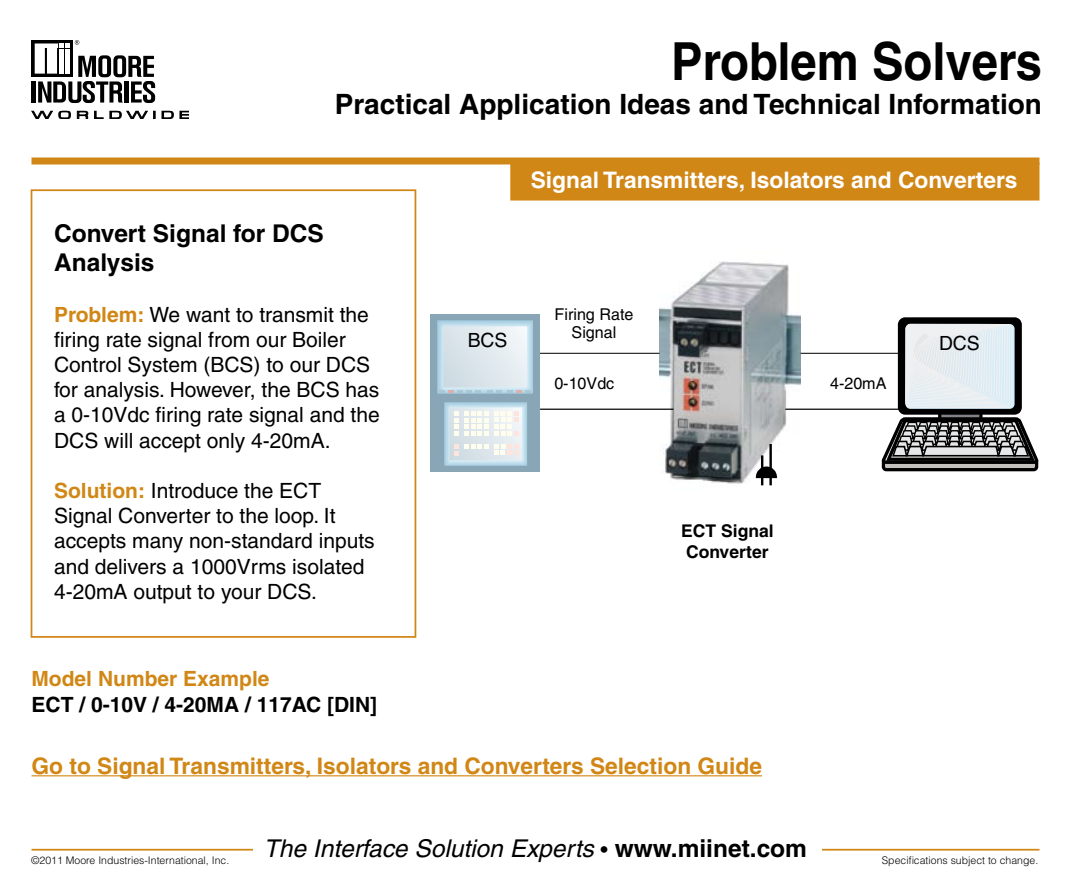
<style>
.page{position:relative;width:1071px;height:882px;background:#fff}
.page>*{position:absolute;margin:0;border:0;box-sizing:border-box;transform-origin:0 0}
.t1{font:700 52.5px "Helvetica";color:#000;scale:.9 1}
.t2{font:700 28px "Helvetica";color:#000}
.t3{font:italic 24.5px "Helvetica";color:#000}
.t4{font:700 24.5px/29.4px "Helvetica";color:#000}
.t5{font:700 22.75px "Helvetica";color:#d18716}
.t6{font:700 22.75px "Helvetica";color:#fff}
.t7{font:21px/25.2px "Helvetica";color:#000}
.t8{font:700 21px "Helvetica";color:#000}
.t9{font:700 21px "Helvetica";color:#d18716}
.t10{font:19.6px "Helvetica";color:#000}
.t11{font:700 17.5px/21px "Helvetica";color:#000}
.t12{font:16.28px/17.8px "Helvetica";color:#000;text-align:center}
.t13{font:300 10.5px "Helvetica";color:#000}
.s1{font-weight:700;color:#d18716}
.s2{font-style:normal;font-size:21px}
.s3{font-weight:700;font-style:normal}
</style>
<div class="page">
<hr style="left:32px;top:849px;width:1008px;height:2px;background:#d18716">
<div style="left:253px;top:829px;width:568px;height:39px;background:#fff"></div>
<hr style="left:32px;top:81px;width:4px;height:22px;background:#000">
<svg style="left:32px;top:40px;width:3px;height:37px"></svg>
<svg style="left:32px;top:110px;width:39px;height:9px"></svg>
<svg style="left:77px;top:111px;width:11px;height:8px"></svg>
<svg style="left:94px;top:110px;width:61px;height:9px"></svg>
<svg style="left:162px;top:111px;width:12px;height:8px"></svg>
<svg style="left:180px;top:111px;width:9px;height:8px"></svg>
<svg style="left:35px;top:40px;width:120px;height:63px"></svg>
<div style="left:510px;top:163px;width:530px;height:38px;background:#d18716;border:2px solid #d18716"></div>
<div style="left:32px;top:158px;width:1008px;height:6px;background:#d18716"></div>
<div style="left:31px;top:189px;width:385px;height:449px;border:2px solid #d18716"></div>
<img style="left:660px;top:261px;width:141px;height:225px">
<div style="left:938px;top:410px;width:45px;height:12px;background:#808285;border:3px solid #000"></div>
<div style="left:898px;top:317px;width:124px;height:98px;border:4px solid #000;border-radius:5px"></div>
<div style="left:901px;top:319px;width:118px;height:94px;border:8px solid #000"></div>
<div style="left:902px;top:320px;width:117px;height:93px;border:8px solid #000;border-radius:5px"></div>
<svg style="left:881px;top:416px;width:157px;height:56px;background:#717171"></svg>
<div style="left:905px;top:324px;width:110px;height:85px;background:#d4effc;border-radius:5px"></div>
<svg style="left:905px;top:324px;width:108px;height:84px"></svg>
<hr style="left:785px;top:409px;width:117px;height:1px;background:#000">
<hr style="left:801px;top:353px;width:99px;height:1px;background:#000">
<hr style="left:524px;top:353px;width:136px;height:1px;background:#000">
<div style="left:430px;top:314px;width:110px;height:157px;background:#88a6b5"></div>
<svg style="left:437px;top:320px;width:96px;height:74px;background:#d4e3eb"></svg>
<svg style="left:444px;top:402px;width:83px;height:64px;background:#dbe7eb"></svg>
<svg style="left:755px;top:466px;width:23px;height:13px"></svg>
<hr style="left:761px;top:455px;width:2px;height:30px;background:#000">
<hr style="left:769px;top:444px;width:3px;height:41px;background:#000">
<hr style="left:540px;top:409px;width:134px;height:1px;background:#000">
<hr style="left:32px;top:775px;width:730px;height:1px;background:#d18716">
<h1 class="t1" style="left:671px;top:30px;width:413px">Problem Solvers</h1>
<h2 class="t2" style="left:335px;top:87px;width:709px">Practical Application Ideas and Technical Information</h2>
<p class="t4" style="left:54px;top:218px;width:271px">Convert Signal for DCS<br>Analysis</p>
<p class="t7" style="left:54px;top:302px;width:327px"><span class="s1">Problem:</span> We want to transmit the firing rate signal from our Boiler<br>Control System (BCS) to our DCS for analysis. However, the BCS has a 0-10Vdc firing rate signal and the<br>DCS will accept only 4-20mA.</p>
<p class="t7" style="left:54px;top:478px;width:322px"><span class="s1">Solution:</span> Introduce the ECT<br>Signal Converter to the loop. It accepts many non-standard inputs and delivers a 1000Vrms isolated<br>4-20mA output to your DCS.</p>
<p class="t9" style="left:32px;top:666px;width:240px">Model Number Example</p>
<p class="t8" style="left:32px;top:691px;width:347px">ECT / 0-10V / 4-20MA / 117AC [DIN]</p>
<p class="t6" style="left:531px;top:166px;width:488px">Signal Transmitters, Isolators and Converters</p>
<p class="t10" style="left:468px;top:329px;width:41px">BCS</p>
<p class="t12" style="left:555px;top:306px;width:80px">Firing Rate<br>Signal</p>
<p class="t12" style="left:554px;top:374px;width:61px">0-10Vdc</p>
<p class="t12" style="left:830px;top:374px;width:58px">4-20mA</p>
<p class="t10" style="left:939px;top:332px;width:42px">DCS</p>
<p class="t11" style="left:681px;top:520px;width:94px">ECT Signal<br>Converter</p>
<p class="t5" style="left:32px;top:752px;width:732px">Go to Signal Transmitters, Isolators and Converters Selection Guide</p>
<p class="t13" style="left:31px;top:853px;width:200px">©2011 Moore Industries-International, Inc.</p>
<p class="t3" style="left:264px;top:834px;width:545px">The Interface Solution Experts <span class="s2">•</span> <span class="s3">www.miinet.com</span></p>
<p class="t13" style="left:882px;top:853px;width:158px">Specifications subject to change.</p>
</div>
